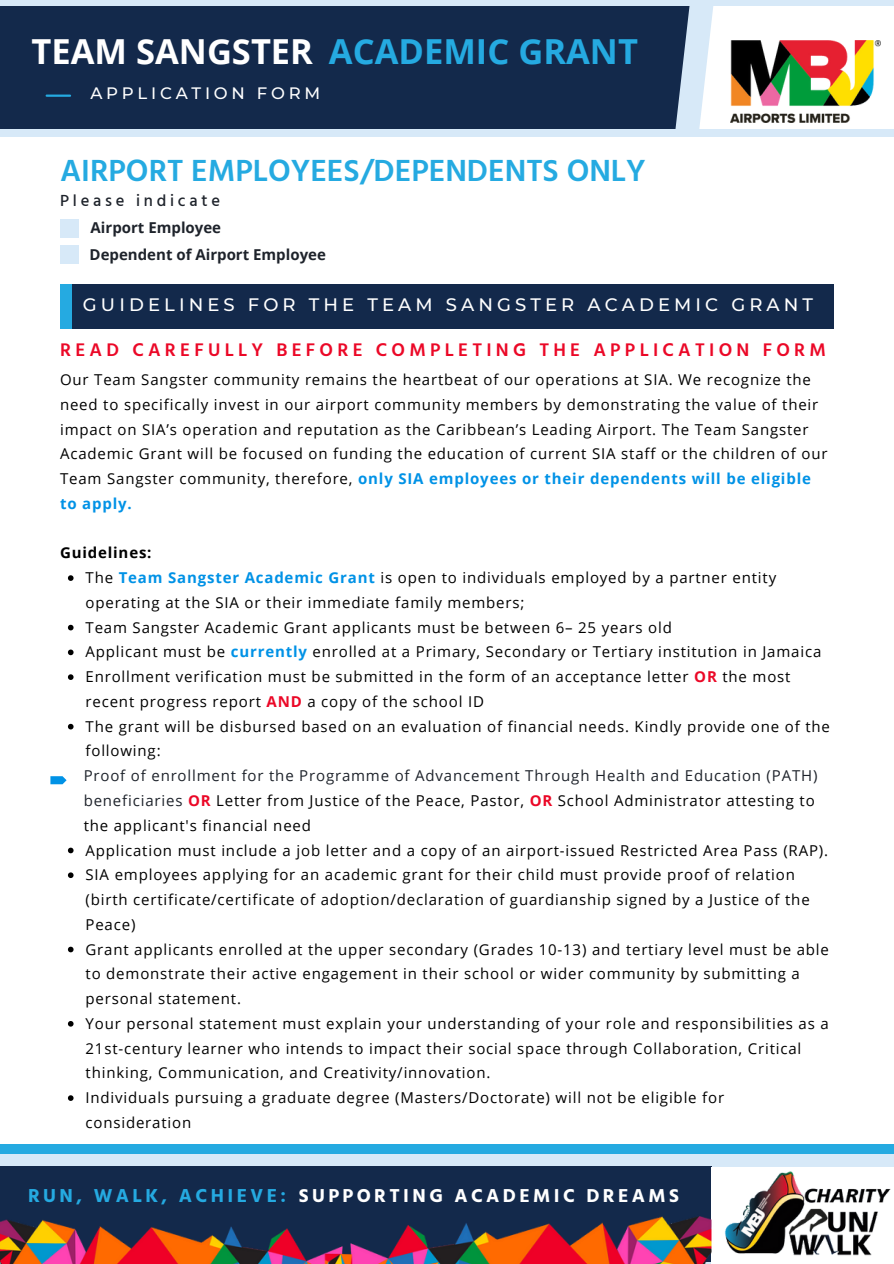
<style>
.page{position:relative;width:894px;height:1264px;background:#fff}
.page>*{position:absolute;margin:0;border:0;box-sizing:border-box;transform-origin:0 0}
.t1{font:700 34.5px "Open Sans";color:#25aae1}
.t2{font:700 34.5px "Open Sans";color:#fff}
.t3{font:600 31.35px "Hind Guntur";color:#25aae1}
.t4{font:700 19.2px "Hind Guntur";letter-spacing:.175em;color:#fff}
.t5{font:700 19.2px "Hind Guntur";letter-spacing:.175em;color:#25aae1}
.t6{font:600 18.75px "Hind Guntur";letter-spacing:.23em;color:#eb0827}
.t7{font:500 18px "Montserrat";letter-spacing:.23em;color:#fff}
.t8{font:500 16.5px "Montserrat";letter-spacing:.23em;color:#fff}
.t9{font:500 16.5px "Hind Guntur";letter-spacing:.23em;color:#1e232b}
.t10{font:15px/24.8px "Open Sans";letter-spacing:.055em;color:#000}
.t11{font:15px "Open Sans";letter-spacing:.055em;color:#1e232b}
.t12{font:700 15px "Open Sans";color:#1e232b}
.t13{font:700 15px "Open Sans";letter-spacing:.055em;color:#000}
.s1{font-weight:700;color:#0092e6}
.s2{font-weight:700;color:#eb0827}
.s3{color:#1e232b}
</style>
<div class="page">
<div style="left:0;top:0;width:893px;height:137px;background:#d7e9f8"></div>
<div style="left:0;top:6px;width:694px;height:123px;background:#13294b"></div>
<hr style="left:47px;top:95px;width:23px;height:2px;background:#25aae1">
<div style="left:694px;top:6px;width:199px;height:123px;background:#fff"></div>
<svg style="left:675px;top:6px;width:39px;height:123px"></svg>
<img style="left:730px;top:41px;width:150px;height:82px">
<div style="left:60px;top:284px;width:18px;height:44px;background:#25aae1"></div>
<div style="left:72px;top:284px;width:761px;height:44px;background:#13294b"></div>
<svg style="left:68px;top:575px;width:5px;height:6px"></svg>
<svg style="left:68px;top:624px;width:5px;height:6px"></svg>
<svg style="left:68px;top:649px;width:5px;height:6px"></svg>
<svg style="left:68px;top:674px;width:5px;height:6px"></svg>
<svg style="left:68px;top:723px;width:5px;height:6px"></svg>
<svg style="left:68px;top:847px;width:5px;height:6px"></svg>
<svg style="left:68px;top:872px;width:5px;height:6px"></svg>
<svg style="left:68px;top:946px;width:5px;height:6px"></svg>
<svg style="left:68px;top:1021px;width:5px;height:5px"></svg>
<svg style="left:68px;top:1095px;width:5px;height:5px"></svg>
<div style="left:60px;top:219px;width:19px;height:18px;background:#d7e9f8"></div>
<div style="left:60px;top:246px;width:19px;height:18px;background:#d7e9f8"></div>
<svg style="left:50px;top:776px;width:17px;height:8px"></svg>
<div style="left:0;top:1144px;width:893px;height:11px;background:#25aae1"></div>
<div style="left:0;top:1153px;width:893px;height:110px;background:#d7e9f8"></div>
<div style="left:0;top:1166px;width:711px;height:95px;background:#13294b"></div>
<div style="left:711px;top:1166px;width:182px;height:97px;background:#fff"></div>
<img style="left:724px;top:1171px;width:167px;height:85px">
<img style="left:0;top:1219px;width:323px;height:44px">
<img style="left:323px;top:1216px;width:389px;height:47px">
<p class="t2" style="left:31px;top:27px;width:283px">TEAM SANGSTER</p>
<p class="t1" style="left:329px;top:27px;width:310px">ACADEMIC GRANT</p>
<p class="t8" style="left:90px;top:83px;width:231px">APPLICATION FORM</p>
<p class="t3" style="left:60px;top:152px;width:587px">AIRPORT EMPLOYEES/DEPENDENTS ONLY</p>
<p class="t9" style="left:60px;top:190px;width:161px">Please indicate</p>
<p class="t12" style="left:91px;top:217px;width:132px">Airport Employee</p>
<p class="t12" style="left:90px;top:244px;width:238px">Dependent of Airport Employee</p>
<p class="t7" style="left:83px;top:293px;width:731px">GUIDELINES FOR THE TEAM SANGSTER ACADEMIC GRANT</p>
<p class="t6" style="left:60px;top:338px;width:767px">READ CAREFULLY BEFORE COMPLETING THE APPLICATION FORM</p>
<h1 class="t10" style="left:60px;top:367px;width:768px">Our Team Sangster community remains the heartbeat of our operations at SIA. We recognize the need to specifically invest in our airport community members by demonstrating the value of their impact on SIA’s operation and reputation as the Caribbean’s Leading Airport. The Team Sangster Academic Grant will be focused on funding the education of current SIA staff or the children of our Team Sangster community, therefore, <span class="s1">only SIA employees or their dependents will be eligible to apply.</span></h1>
<h3 class="t13" style="left:60px;top:542px;width:93px">Guidelines:</h3>
<p class="t10" style="left:85px;top:565px;width:692px">The <span class="s1">Team Sangster Academic Grant</span> is open to individuals employed by a partner entity operating at the SIA or their immediate family members;</p>
<p class="t10" style="left:85px;top:614px;width:587px">Team Sangster Academic Grant applicants must be between 6– 25 years old</p>
<h1 class="t10" style="left:85px;top:639px;width:737px">Applicant must be <span class="s1">currently</span> enrolled at a Primary, Secondary or Tertiary institution in Jamaica</h1>
<h4 class="t10" style="left:85px;top:664px;width:706px">Enrollment verification must be submitted in the form of an acceptance letter <span class="s2">OR</span> the most recent progress report <span class="s2">AND</span> a copy of the school ID</h4>
<h4 class="t10" style="left:85px;top:713px;width:745px">The grant will be disbursed based on an evaluation of financial needs. Kindly provide one of the following:</h4>
<h4 class="t11" style="left:84px;top:765px;width:735px">Proof of enrollment for the Programme of Advancement Through Health and Education (PATH)</h4>
<h2 class="t10" style="left:84px;top:787px;width:732px"><span class="s3">beneficiaries</span> <span class="s2">OR</span> Letter from Justice of the Peace, Pastor, <span class="s2">OR</span> School Administrator attesting to</h2>
<h2 class="t10" style="left:84px;top:812px;width:229px">the applicant's financial need</h2>
<p class="t10" style="left:85px;top:837px;width:744px">Application must include a job letter and a copy of an airport-issued Restricted Area Pass (RAP).</p>
<h4 class="t10" style="left:85px;top:862px;width:725px">SIA employees applying for an academic grant for their child must provide proof of relation (birth certificate/certificate of adoption/declaration of guardianship signed by a Justice of the<br>Peace)</h4>
<p class="t10" style="left:85px;top:936px;width:744px">Grant applicants enrolled at the upper secondary (Grades 10-13) and tertiary level must be able to demonstrate their active engagement in their school or wider community by submitting a personal statement.</p>
<p class="t10" style="left:85px;top:1010px;width:744px">Your personal statement must explain your understanding of your role and responsibilities as a<br>21st-century learner who intends to impact their social space through Collaboration, Critical thinking, Communication, and Creativity/innovation.</p>
<p class="t10" style="left:85px;top:1084px;width:640px">Individuals pursuing a graduate degree (Masters/Doctorate) will not be eligible for consideration</p>
<p class="t5" style="left:28px;top:1183px;width:259px">RUN, WALK, ACHIEVE:</p>
<p class="t4" style="left:299px;top:1183px;width:381px">SUPPORTING ACADEMIC DREAMS</p>
</div>
